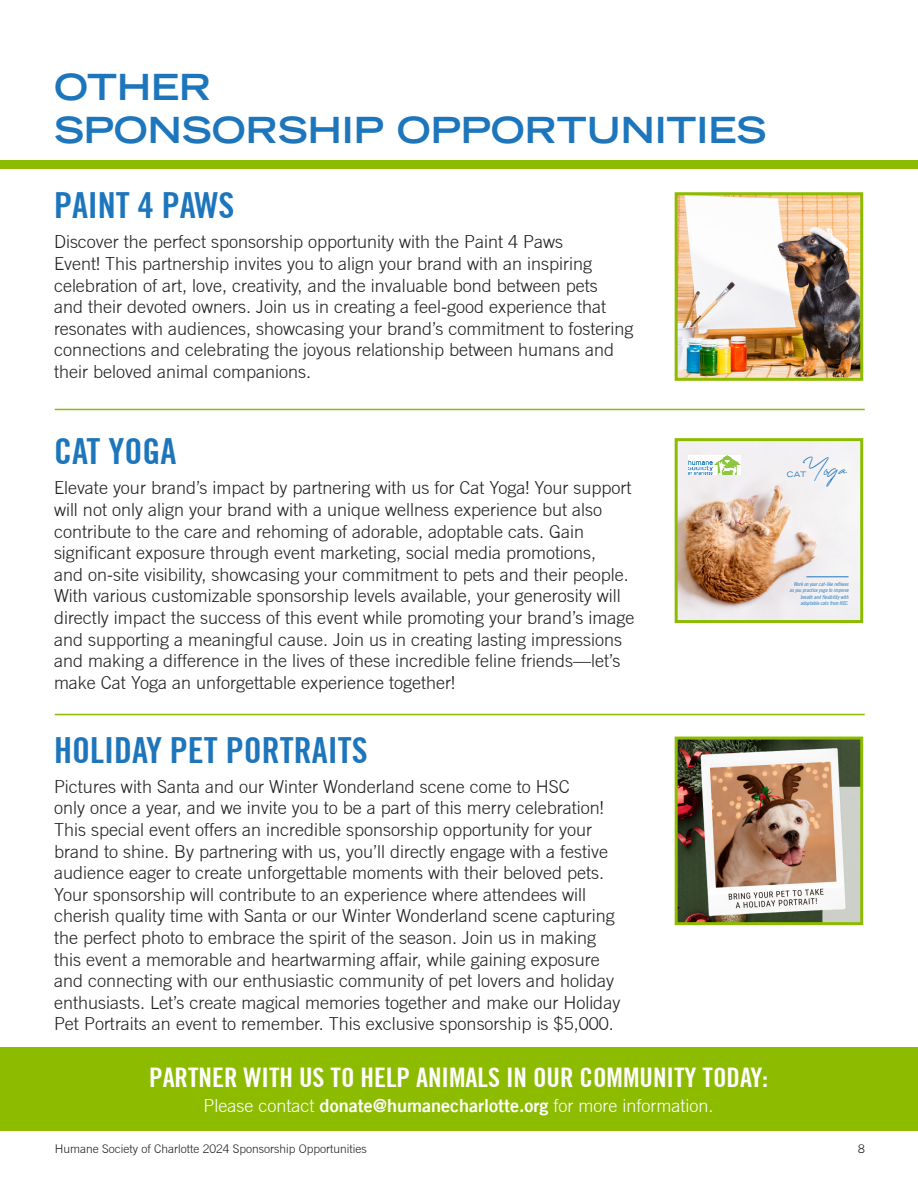
<style>
.page{position:relative;width:918px;height:1188px;background:#fff}
.page>*{position:absolute;margin:0;border:0;box-sizing:border-box;transform-origin:0 0}
.t1{font:700 condensed 36px "Trade Gothic No.20";color:#1d76bc}
.t2{font:700 expanded 36px "Trade Gothic LH";color:#1d76bc}
.t3{font:29.85px "Creattion Demo";color:#1d76bc}
.t4{font:700 condensed 27px "Trade Gothic No.20";color:#fff}
.t5{font:300 18px/21.6px "Trade Gothic";color:#231f20}
.t6{font:300 18px "Trade Gothic";color:#fff}
.t7{font:300 12px "Trade Gothic";color:#231f20}
.t8{font:expanded 7.5px "Trade Gothic LH";color:#1d76bc}
.t9{font:italic condensed 5.4px/6.4px "Trade Gothic No.18";color:#1d76bc;text-align:right}
.s1{font-family:"Trade Gothic LT Bold Two";font-weight:400}
</style>
<div class="page">
<div style="left:0;top:1047px;width:918px;height:83px;background:#8dbb00"></div>
<img style="left:679px;top:741px;width:180px;height:180px">
<div style="left:675px;top:737px;width:188px;height:188px;border:3px solid #8dbb00"></div>
<hr style="left:55px;top:714px;width:810px;height:1px;background:#8dbb00">
<img style="left:679px;top:442px;width:180px;height:177px">
<div style="left:675px;top:438px;width:188px;height:185px;border:3px solid #8dbb00"></div>
<img style="left:688px;top:455px;width:52px;height:20px">
<hr style="left:806px;top:577px;width:43px;height:1px;background:#1d76bc">
<hr style="left:55px;top:409px;width:810px;height:1px;background:#8dbb00">
<img style="left:679px;top:196px;width:180px;height:181px">
<div style="left:675px;top:192px;width:188px;height:189px;border:3px solid #8dbb00"></div>
<div style="left:0;top:160px;width:918px;height:8px;background:#8dbb00"></div>
<p class="t2" style="left:54px;top:63px;width:159px">OTHER</p>
<p class="t2" style="left:54px;top:107px;width:714px">SPONSORSHIP OPPORTUNITIES</p>
<p class="t1" style="left:54px;top:184px;width:182px">PAINT 4 PAWS</p>
<p class="t5" style="left:54px;top:231px;width:581px">Discover the perfect sponsorship opportunity with the Paint 4 Paws<br>Event! This partnership invites you to align your brand with an inspiring celebration of art, love, creativity, and the invaluable bond between pets<br>and their devoted owners. Join us in creating a feel-good experience that resonates with audiences, showcasing your brand’s commitment to fostering connections and celebrating the joyous relationship between humans and their beloved animal companions.</p>
<p class="t1" style="left:54px;top:429px;width:124px">CAT YOGA</p>
<p class="t5" style="left:54px;top:477px;width:582px">Elevate your brand’s impact by partnering with us for Cat Yoga! Your support will not only align your brand with a unique wellness experience but also contribute to the care and rehoming of adorable, adoptable cats. Gain significant exposure through event marketing, social media promotions,<br>and on-site visibility, showcasing your commitment to pets and their people.<br>With various customizable sponsorship levels available, your generosity will directly impact the success of this event while promoting your brand’s image and supporting a meaningful cause. Join us in creating lasting impressions and making a difference in the lives of these incredible feline friends—let’s make Cat Yoga an unforgettable experience together!</p>
<p class="t1" style="left:54px;top:728px;width:315px">HOLIDAY PET PORTRAITS</p>
<p class="t5" style="left:54px;top:775px;width:568px">Pictures with Santa and our Winter Wonderland scene come to HSC<br>only once a year, and we invite you to be a part of this merry celebration!<br>This special event offers an incredible sponsorship opportunity for your brand to shine. By partnering with us, you’ll directly engage with a festive audience eager to create unforgettable moments with their beloved pets.<br>Your sponsorship will contribute to an experience where attendees will cherish quality time with Santa or our Winter Wonderland scene capturing the perfect photo to embrace the spirit of the season. Join us in making this event a memorable and heartwarming affair, while gaining exposure and connecting with our enthusiastic community of pet lovers and holiday enthusiasts. Let’s create magical memories together and make our Holiday Pet Portraits an event to remember. This exclusive sponsorship is $5,000.</p>
<p class="t4" style="left:149px;top:1061px;width:620px">PARTNER WITH US TO HELP ANIMALS IN OUR COMMUNITY TODAY:</p>
<p class="t6" style="left:204px;top:1095px;width:511px">Please contact <span class="s1">donate@humanecharlotte.org</span> for more information.</p>
<p class="t3" style="left:803px;top:455px;width:45px">Yoga</p>
<p class="t8" style="left:787px;top:470px;width:21px">CAT</p>
<p class="t9" style="left:789px;top:580px;width:61px">Work on your cat-like reflexes as you practice yoga to improve breath and flexibility with adoptable cats from HSC.</p>
<p class="t7" style="left:55px;top:1142px;width:314px">Humane Society of Charlotte 2024 Sponsorship Opportunities</p>
<p class="t7" style="left:858px;top:1142px;width:8px">8</p>
</div>
